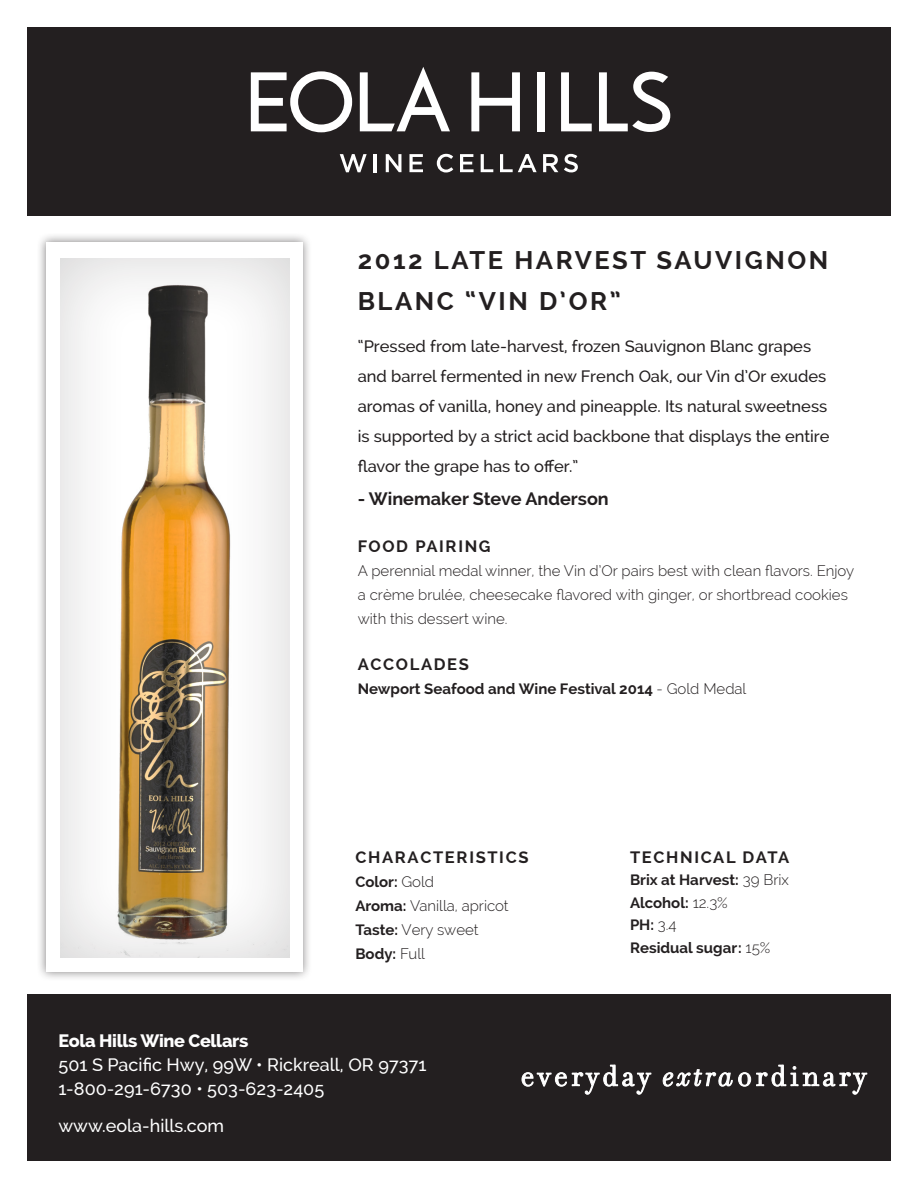
<style>
.page{position:relative;width:918px;height:1188px;background:#fff}
.page>*{position:absolute;margin:0;border:0;box-sizing:border-box;transform-origin:0 0}
.t1{font:700 25.5px/40.5px "Raleway";letter-spacing:.1em;color:#231f20}
.t2{font:500 18px "Raleway";color:#fff}
.t3{font:700 18px "Raleway";color:#231f20}
.t4{font:800 18px "Raleway";letter-spacing:-.02em;color:#fff}
.t5{font:500 16.5px/30px "Raleway";color:#231f20}
.t6{font:700 16.5px "Raleway";letter-spacing:.1em;color:#231f20}
.t7{font:300 15px/24px "Raleway";color:#231f20}
.t8{font:700 15px "Raleway";color:#231f20}
.s1{font-weight:300}
.s2{font-weight:700}
</style>
<div class="page">
<div style="left:27px;top:27px;width:864px;height:189px;background:#231f20"></div>
<div style="left:27px;top:994px;width:864px;height:167px;background:#231f20"></div>
<svg style="left:251px;top:71px;width:101px;height:61px"></svg>
<svg style="left:360px;top:67px;width:90px;height:64px"></svg>
<svg style="left:471px;top:72px;width:49px;height:59px"></svg>
<div style="left:537px;top:72px;width:7px;height:59px;background:#fff"></div>
<svg style="left:561px;top:72px;width:31px;height:59px"></svg>
<svg style="left:599px;top:72px;width:71px;height:60px"></svg>
<svg style="left:340px;top:154px;width:27px;height:18px"></svg>
<hr style="left:373px;top:154px;width:4px;height:18px;background:#fff">
<svg style="left:386px;top:154px;width:15px;height:18px"></svg>
<svg style="left:409px;top:154px;width:14px;height:18px"></svg>
<svg style="left:437px;top:154px;width:16px;height:18px"></svg>
<svg style="left:460px;top:154px;width:14px;height:18px"></svg>
<svg style="left:481px;top:154px;width:12px;height:18px"></svg>
<svg style="left:500px;top:154px;width:37px;height:18px"></svg>
<svg style="left:543px;top:154px;width:15px;height:18px"></svg>
<svg style="left:564px;top:154px;width:14px;height:18px"></svg>
<svg style="left:521px;top:1064px;width:131px;height:31px"></svg>
<svg style="left:663px;top:1064px;width:205px;height:31px"></svg>
<div style="left:37px;top:232px;width:276px;height:750px;background:#231f20;opacity:.55"></div>
<div style="left:46px;top:242px;width:257px;height:730px;background:#fff"></div>
<div style="left:59px;top:257px;width:231px;height:701px;background:#231f20;opacity:.2"></div>
<p class="t1" style="left:358px;top:240px;width:472px">2012 LATE HARVEST SAUVIGNON<br>BLANC “VIN D’OR”</p>
<p class="t5" style="left:358px;top:331px;width:473px">“Pressed from late-harvest, frozen Sauvignon Blanc grapes and barrel fermented in new French Oak, our Vin d’Or exudes aromas of vanilla, honey and pineapple. Its natural sweetness is supported by a strict acid backbone that displays the entire flavor the grape has to offer.”</p>
<p class="t3" style="left:358px;top:488px;width:253px">- Winemaker Steve Anderson</p>
<p class="t6" style="left:358px;top:536px;width:134px">FOOD PAIRING</p>
<p class="t7" style="left:358px;top:558px;width:498px">A perennial medal winner, the Vin d’Or pairs best with clean flavors. Enjoy a crème brulée, cheesecake flavored with ginger, or shortbread cookies with this dessert wine.</p>
<p class="t6" style="left:358px;top:655px;width:113px">ACCOLADES</p>
<p class="t8" style="left:358px;top:680px;width:390px">Newport Seafood and Wine Festival 2014 <span class="s1">- Gold Medal</span></p>
<p class="t6" style="left:356px;top:847px;width:175px">CHARACTERISTICS</p>
<p class="t8" style="left:356px;top:873px;width:80px">Color: <span class="s1">Gold</span></p>
<p class="t7" style="left:356px;top:893px;width:155px"><span class="s2">Aroma:</span> Vanilla, apricot</p>
<p class="t7" style="left:356px;top:917px;width:125px"><span class="s2">Taste:</span> Very sweet</p>
<p class="t8" style="left:356px;top:945px;width:71px">Body: <span class="s1">Full</span></p>
<p class="t4" style="left:58px;top:1030px;width:191px">Eola Hills Wine Cellars</p>
<p class="t2" style="left:58px;top:1054px;width:369px">501 S Pacific Hwy, 99W • Rickreall, OR 97371</p>
<p class="t2" style="left:58px;top:1078px;width:267px">1-800-291-6730 • 503-623-2405</p>
<p class="t2" style="left:58px;top:1115px;width:167px">www.eola-hills.com</p>
<p class="t6" style="left:630px;top:847px;width:161px">TECHNICAL DATA</p>
<p class="t8" style="left:630px;top:871px;width:161px">Brix at Harvest: <span class="s1">39 Brix</span></p>
<p class="t8" style="left:630px;top:894px;width:99px">Alcohol: <span class="s1">12.3%</span></p>
<p class="t8" style="left:630px;top:916px;width:48px">PH: <span class="s1">3.4</span></p>
<p class="t8" style="left:630px;top:939px;width:142px">Residual sugar: <span class="s1">15%</span></p>
</div>
